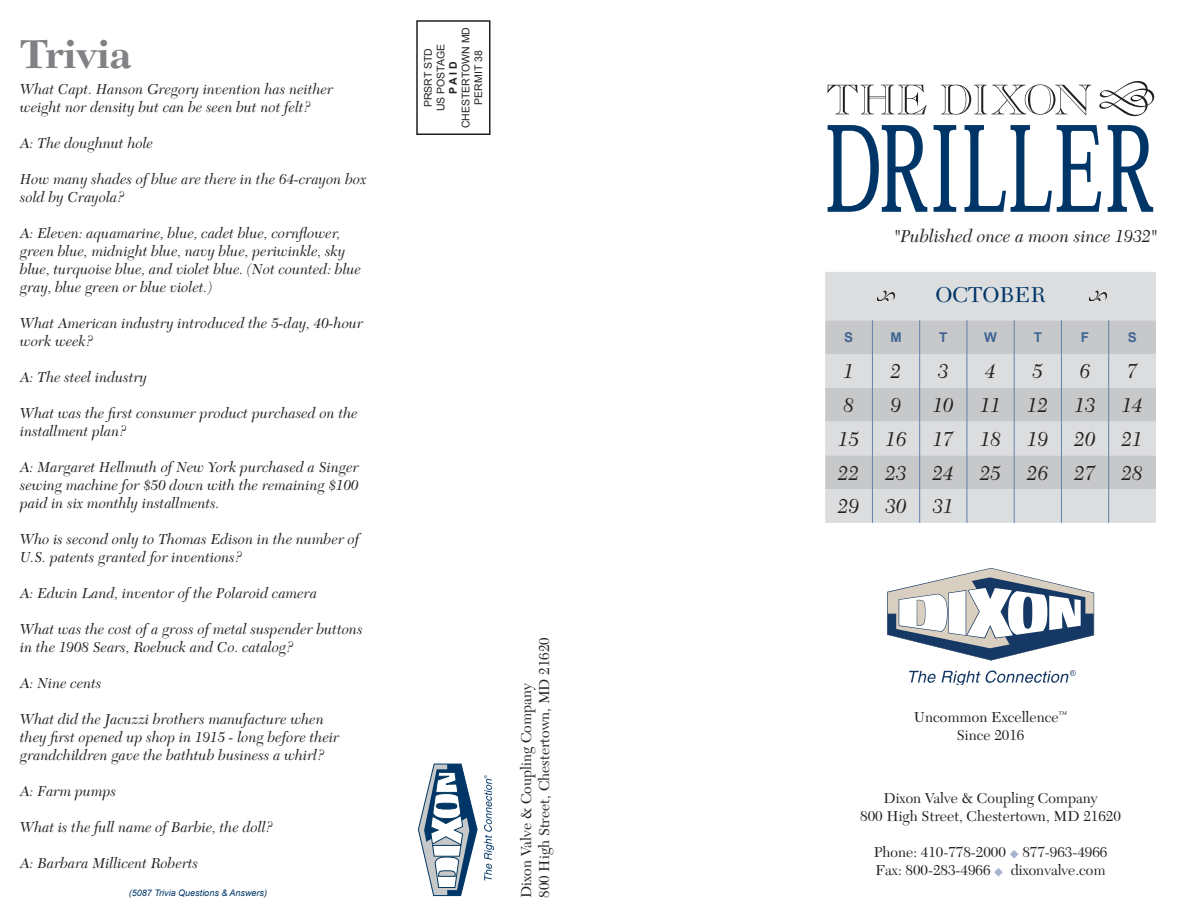
<style>
.page{position:relative;width:1188px;height:918px;background:#fff}
.page>*{position:absolute;margin:0;border:0;box-sizing:border-box;transform-origin:0 0}
.t1{font:700 42px "New Caledonia";color:#808285}
.t2{font:22.5px "New Caledonia";color:#003667}
.t3{font:italic 21px "New Caledonia";color:#231f20}
.t4{font:italic 18px "New Caledonia";color:#231f20}
.t5{font:italic 15px/18px "New Caledonia";color:#231f20}
.t6{font:15px "New Caledonia";color:#231f20}
.t7{font:700 13.5px "Arial";color:#3f6692}
.t8{font:10.5px "Arial";color:#231f20}
.t9{font:700 10.5px "Arial";color:#231f20}
.t10{font:italic 9px "Arial";color:#003667}
.s1{color:#a3b3cd}
</style>
<div class="page">
<svg style="left:827px;top:85px;width:100px;height:29px"></svg>
<svg style="left:941px;top:84px;width:150px;height:31px"></svg>
<svg style="left:1099px;top:81px;width:55px;height:35px"></svg>
<svg style="left:828px;top:125px;width:99px;height:87px"></svg>
<svg style="left:934px;top:125px;width:22px;height:87px"></svg>
<svg style="left:965px;top:125px;width:136px;height:87px"></svg>
<svg style="left:1108px;top:125px;width:45px;height:87px"></svg>
<svg style="left:418px;top:764px;width:59px;height:132px"></svg>
<svg style="left:484px;top:775px;width:10px;height:106px"></svg>
<div style="left:416px;top:20px;width:74px;height:115px;border:2px solid #231f20"></div>
<div style="left:825px;top:272px;width:331px;height:251px;background:#dcdddf"></div>
<div style="left:825px;top:320px;width:331px;height:34px;background:#c7c8ca"></div>
<svg style="left:825px;top:388px;width:331px;height:101px;background:#cdced0"></svg>
<hr style="left:872px;top:354px;width:1px;height:34px;background:#6180a7">
<hr style="left:919px;top:354px;width:1px;height:34px;background:#6180a7">
<hr style="left:967px;top:354px;width:1px;height:34px;background:#6180a7">
<hr style="left:1014px;top:354px;width:1px;height:34px;background:#6180a7">
<hr style="left:1061px;top:354px;width:1px;height:34px;background:#6180a7">
<hr style="left:1108px;top:354px;width:1px;height:34px;background:#6180a7">
<hr style="left:872px;top:388px;width:1px;height:34px;background:#6180a7">
<hr style="left:919px;top:388px;width:1px;height:34px;background:#6180a7">
<hr style="left:967px;top:388px;width:1px;height:34px;background:#6180a7">
<hr style="left:1014px;top:388px;width:1px;height:34px;background:#6180a7">
<hr style="left:1061px;top:388px;width:1px;height:34px;background:#6180a7">
<hr style="left:1108px;top:388px;width:1px;height:34px;background:#6180a7">
<hr style="left:872px;top:422px;width:1px;height:33px;background:#6180a7">
<hr style="left:919px;top:422px;width:1px;height:33px;background:#6180a7">
<hr style="left:967px;top:422px;width:1px;height:33px;background:#6180a7">
<hr style="left:1014px;top:422px;width:1px;height:33px;background:#6180a7">
<hr style="left:1061px;top:422px;width:1px;height:33px;background:#6180a7">
<hr style="left:1108px;top:422px;width:1px;height:33px;background:#6180a7">
<hr style="left:872px;top:455px;width:1px;height:34px;background:#6180a7">
<hr style="left:919px;top:455px;width:1px;height:34px;background:#6180a7">
<hr style="left:967px;top:455px;width:1px;height:34px;background:#6180a7">
<hr style="left:1014px;top:455px;width:1px;height:34px;background:#6180a7">
<hr style="left:1061px;top:455px;width:1px;height:34px;background:#6180a7">
<hr style="left:1108px;top:455px;width:1px;height:34px;background:#6180a7">
<hr style="left:872px;top:489px;width:1px;height:34px;background:#6180a7">
<hr style="left:919px;top:489px;width:1px;height:34px;background:#6180a7">
<hr style="left:967px;top:489px;width:1px;height:34px;background:#6180a7">
<hr style="left:1014px;top:489px;width:1px;height:34px;background:#6180a7">
<hr style="left:1061px;top:489px;width:1px;height:34px;background:#6180a7">
<hr style="left:1108px;top:489px;width:1px;height:34px;background:#6180a7">
<hr style="left:872px;top:320px;width:1px;height:34px;background:#6180a7">
<hr style="left:919px;top:320px;width:1px;height:34px;background:#6180a7">
<hr style="left:967px;top:320px;width:1px;height:34px;background:#6180a7">
<hr style="left:1014px;top:320px;width:1px;height:34px;background:#6180a7">
<hr style="left:1061px;top:320px;width:1px;height:34px;background:#6180a7">
<hr style="left:1108px;top:320px;width:1px;height:34px;background:#6180a7">
<svg style="left:877px;top:291px;width:18px;height:9px"></svg>
<svg style="left:1089px;top:291px;width:18px;height:9px"></svg>
<svg style="left:909px;top:671px;width:27px;height:12px"></svg>
<svg style="left:887px;top:568px;width:207px;height:93px"></svg>
<svg style="left:942px;top:670px;width:134px;height:15px"></svg>
<p class="t1" style="left:20px;top:29px;width:113px">Trivia</p>
<p class="t5" style="left:20px;top:81px;width:315px">What Capt. Hanson Gregory invention has neither weight nor density but can be seen but not felt?</p>
<p class="t5" style="left:20px;top:135px;width:135px">A: The doughnut hole</p>
<p class="t5" style="left:20px;top:171px;width:348px">How many shades of blue are there in the 64-crayon box sold by Crayola?</p>
<p class="t5" style="left:20px;top:225px;width:343px">A: Eleven: aquamarine, blue, cadet blue, cornflower, green blue, midnight blue, navy blue, periwinkle, sky blue, turquoise blue, and violet blue. (Not counted: blue gray, blue green or blue violet.)</p>
<p class="t5" style="left:20px;top:315px;width:345px">What American industry introduced the 5-day, 40-hour work week?</p>
<p class="t5" style="left:20px;top:369px;width:129px">A: The steel industry</p>
<p class="t5" style="left:20px;top:405px;width:339px">What was the first consumer product purchased on the installment plan?</p>
<p class="t5" style="left:20px;top:459px;width:340px;text-align:justify">A: Margaret Hellmuth of New York purchased a Singer sewing machine for $50 down with the remaining $100 paid in six monthly installments.</p>
<p class="t5" style="left:20px;top:531px;width:341px">Who is second only to Thomas Edison in the number of<br>U.S. patents granted for inventions?</p>
<p class="t5" style="left:20px;top:585px;width:299px">A: Edwin Land, inventor of the Polaroid camera</p>
<p class="t5" style="left:20px;top:621px;width:344px">What was the cost of a gross of metal suspender buttons in the 1908 Sears, Roebuck and Co. catalog?</p>
<p class="t5" style="left:20px;top:675px;width:83px">A: Nine cents</p>
<p class="t5" style="left:20px;top:711px;width:321px">What did the Jacuzzi brothers manufacture when they first opened up shop in 1915 - long before their grandchildren gave the bathtub business a whirl?</p>
<p class="t5" style="left:20px;top:783px;width:98px">A: Farm pumps</p>
<p class="t5" style="left:20px;top:819px;width:255px">What is the full name of Barbie, the doll?</p>
<p class="t5" style="left:20px;top:855px;width:180px">A: Barbara Millicent Roberts</p>
<p class="t10" style="left:129px;top:887px;width:140px">(5087 Trivia Questions &amp; Answers)</p>
<p class="t8" style="left:459px;top:128px;width:103px;rotate:-90deg">CHESTERTOWN MD</p>
<p class="t8" style="left:421px;top:107px;width:61px;rotate:-90deg">PRSRT STD</p>
<p class="t8" style="left:434px;top:111px;width:69px;rotate:-90deg">US POSTAGE</p>
<p class="t8" style="left:472px;top:105px;width:56px;rotate:-90deg">PERMIT 38</p>
<p class="t9" style="left:446px;top:94px;width:34px;rotate:-90deg">P A I D</p>
<p class="t6" style="left:535px;top:898px;width:262px;rotate:-90deg">800 High Street, Chestertown, MD 21620</p>
<p class="t6" style="left:517px;top:898px;width:216px;rotate:-90deg">Dixon Valve &amp; Coupling Company</p>
<p class="t4" style="left:894px;top:226px;width:264px">"Published once a moon since 1932"</p>
<p class="t2" style="left:935px;top:282px;width:112px">OCTOBER</p>
<p class="t7" style="left:844px;top:328px;width:11px">S</p>
<p class="t7" style="left:890px;top:328px;width:13px">M</p>
<p class="t7" style="left:939px;top:328px;width:10px">T</p>
<p class="t7" style="left:984px;top:328px;width:14px">W</p>
<p class="t7" style="left:1034px;top:328px;width:10px">T</p>
<p class="t7" style="left:1081px;top:328px;width:10px">F</p>
<p class="t7" style="left:1128px;top:328px;width:11px">S</p>
<p class="t3" style="left:844px;top:360px;width:12px">1</p>
<p class="t3" style="left:891px;top:360px;width:12px">2</p>
<p class="t3" style="left:938px;top:360px;width:12px">3</p>
<p class="t3" style="left:985px;top:360px;width:12px">4</p>
<p class="t3" style="left:1033px;top:360px;width:12px">5</p>
<p class="t3" style="left:1080px;top:360px;width:12px">6</p>
<p class="t3" style="left:1127px;top:360px;width:12px">7</p>
<p class="t3" style="left:844px;top:394px;width:12px">8</p>
<p class="t3" style="left:891px;top:394px;width:12px">9</p>
<p class="t3" style="left:933px;top:394px;width:22px">10</p>
<p class="t3" style="left:980px;top:394px;width:22px">11</p>
<p class="t3" style="left:1027px;top:394px;width:22px">12</p>
<p class="t3" style="left:1075px;top:394px;width:22px">13</p>
<p class="t3" style="left:1122px;top:394px;width:22px">14</p>
<p class="t3" style="left:838px;top:427px;width:22px">15</p>
<p class="t3" style="left:886px;top:427px;width:22px">16</p>
<p class="t3" style="left:933px;top:427px;width:22px">17</p>
<p class="t3" style="left:980px;top:427px;width:22px">18</p>
<p class="t3" style="left:1027px;top:427px;width:22px">19</p>
<p class="t3" style="left:1075px;top:427px;width:22px">20</p>
<p class="t3" style="left:1122px;top:427px;width:22px">21</p>
<p class="t3" style="left:838px;top:461px;width:22px">22</p>
<p class="t3" style="left:886px;top:461px;width:22px">23</p>
<p class="t3" style="left:933px;top:461px;width:22px">24</p>
<p class="t3" style="left:980px;top:461px;width:22px">25</p>
<p class="t3" style="left:1027px;top:461px;width:22px">26</p>
<p class="t3" style="left:1075px;top:461px;width:22px">27</p>
<p class="t3" style="left:1122px;top:461px;width:22px">28</p>
<p class="t3" style="left:838px;top:495px;width:22px">29</p>
<p class="t3" style="left:886px;top:495px;width:22px">30</p>
<p class="t3" style="left:933px;top:495px;width:22px">31</p>
<p class="t6" style="left:914px;top:708px;width:155px">Uncommon Excellence<sup>™</sup></p>
<p class="t6" style="left:957px;top:726px;width:69px">Since 2016</p>
<p class="t6" style="left:884px;top:789px;width:216px">Dixon Valve &amp; Coupling Company</p>
<p class="t6" style="left:860px;top:807px;width:262px">800 High Street, Chestertown, MD 21620</p>
<p class="t6" style="left:874px;top:843px;width:235px">Phone: 410-778-2000 <span class="s1">◆</span> 877-963-4966</p>
<p class="t6" style="left:876px;top:861px;width:232px">Fax: 800-283-4966 <span class="s1">◆</span> dixonvalve.com</p>
</div>
